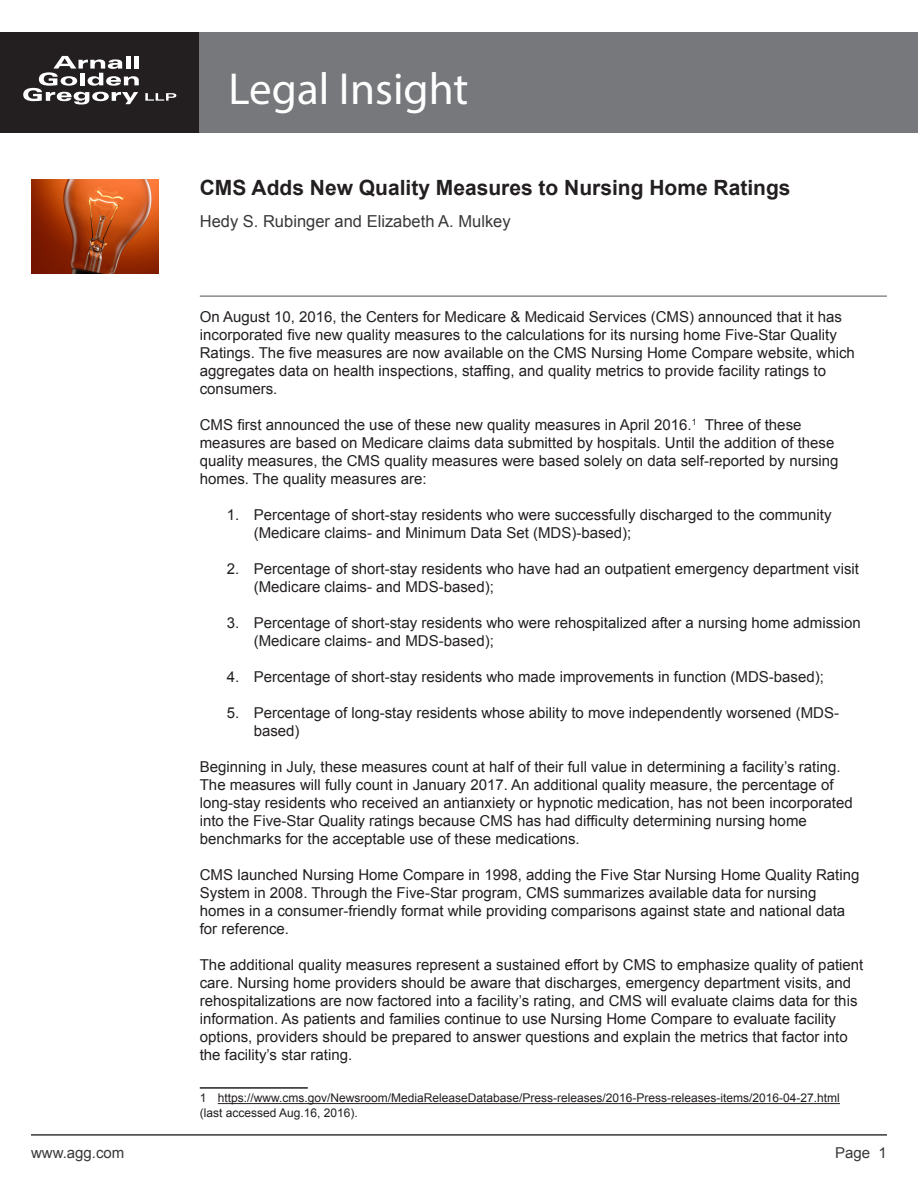
<style>
.page{position:relative;width:918px;height:1188px;background:#fff}
.page>*{position:absolute;margin:0;border:0;box-sizing:border-box;transform-origin:0 0}
.t1{font:45px "Myriad Pro";color:#fff}
.t2{font:700 21px "Arial";color:#231f20}
.t3{font:16.5px "Arial";color:#383839}
.Regular_text{font:15px/18px "Arial";color:#231f20}
.t4{font:15px "Arial";color:#383839}
.Footnote{font:12px/14.4px "Arial";color:#231f20}
</style>
<div class="page">
<div style="left:0;top:32px;width:200px;height:101px;background:#231f20"></div>
<svg style="left:23px;top:56px;width:116px;height:49px"></svg>
<svg style="left:145px;top:93px;width:31px;height:8px"></svg>
<div style="left:200px;top:32px;width:718px;height:101px;background:#76787b"></div>
<hr style="left:31px;top:1134px;width:856px;height:2px;background:#383839">
<img style="left:31px;top:180px;width:128px;height:94px">
<hr style="left:200px;top:296px;width:687px;height:1px;background:#535355">
<hr style="left:200px;top:1087px;width:108px;height:2px;background:#231f20">
<hr style="left:218px;top:1103px;width:622px;height:1px;background:#231f20">
<h1 class="t1" style="left:229px;top:61px;width:241px">Legal Insight</h1>
<p class="t2" style="left:200px;top:174px;width:592px">CMS Adds New Quality Measures to Nursing Home Ratings</p>
<p class="t3" style="left:200px;top:210px;width:312px">Hedy S. Rubinger and Elizabeth A. Mulkey</p>
<p class="Regular_text" style="left:200px;top:308px;width:657px">On August 10, 2016, the Centers for Medicare &amp; Medicaid Services (CMS) announced that it has incorporated five new quality measures to the calculations for its nursing home Five-Star Quality Ratings. The five measures are now available on the CMS Nursing Home Compare website, which aggregates data on health inspections, staffing, and quality metrics to provide facility ratings to consumers.</p>
<p class="Regular_text" style="left:200px;top:416px;width:640px">CMS first announced the use of these new quality measures in April 2016.<sup>1</sup> Three of these measures are based on Medicare claims data submitted by hospitals. Until the addition of these quality measures, the CMS quality measures were based solely on data self-reported by nursing homes. The quality measures are:</p>
<p class="Regular_text" style="left:254px;top:506px;width:579px;text-indent:-27px">1. Percentage of short-stay residents who were successfully discharged to the community (Medicare claims- and Minimum Data Set (MDS)-based);</p>
<p class="Regular_text" style="left:254px;top:560px;width:607px;text-indent:-27px">2. Percentage of short-stay residents who have had an outpatient emergency department visit (Medicare claims- and MDS-based);</p>
<p class="Regular_text" style="left:254px;top:614px;width:608px;text-indent:-27px">3. Percentage of short-stay residents who were rehospitalized after a nursing home admission (Medicare claims- and MDS-based);</p>
<p class="Regular_text" style="left:227px;top:668px;width:599px">4. Percentage of short-stay residents who made improvements in function (MDS-based);</p>
<p class="Regular_text" style="left:254px;top:704px;width:587px;text-indent:-27px">5. Percentage of long-stay residents whose ability to move independently worsened (MDS&shy;based)</p>
<p class="Regular_text" style="left:200px;top:758px;width:655px">Beginning in July, these measures count at half of their full value in determining a facility’s rating.<br>The measures will fully count in January 2017. An additional quality measure, the percentage of long-stay residents who received an antianxiety or hypnotic medication, has not been incorporated into the Five-Star Quality ratings because CMS has had difficulty determining nursing home benchmarks for the acceptable use of these medications.</p>
<p class="Regular_text" style="left:200px;top:866px;width:661px">CMS launched Nursing Home Compare in 1998, adding the Five Star Nursing Home Quality Rating System in 2008. Through the Five-Star program, CMS summarizes available data for nursing homes in a consumer-friendly format while providing comparisons against state and national data for reference.</p>
<p class="Regular_text" style="left:200px;top:956px;width:665px">The additional quality measures represent a sustained effort by CMS to emphasize quality of patient care. Nursing home providers should be aware that discharges, emergency department visits, and rehospitalizations are now factored into a facility’s rating, and CMS will evaluate claims data for this information. As patients and families continue to use Nursing Home Compare to evaluate facility options, providers should be prepared to answer questions and explain the metrics that factor into the facility’s star rating.</p>
<p class="Footnote" style="left:200px;top:1091px;width:642px">1 https://www.cms.gov/Newsroom/MediaReleaseDatabase/Press-releases/2016-Press-releases-items/2016-04-27.html (last accessed Aug.16, 2016).</p>
<p class="t4" style="left:31px;top:1142px;width:95px">www.agg.com</p>
<p class="t4" style="left:835px;top:1142px;width:53px">Page 1</p>
</div>
